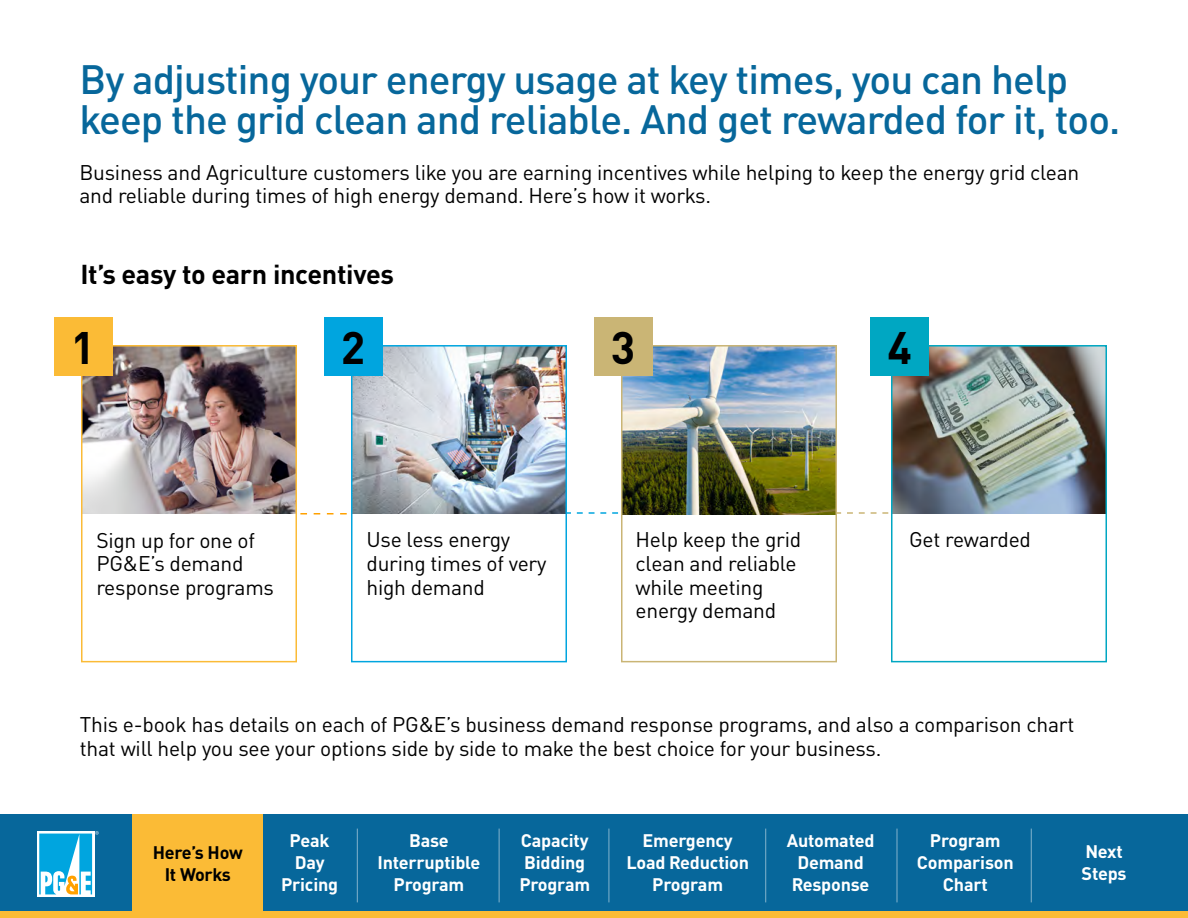
<style>
.page{position:relative;width:1188px;height:918px;background:#fff}
.page>*{position:absolute;margin:0;border:0;box-sizing:border-box;transform-origin:0 0}
.t1{font:700 45px "DIN Pro";color:#000}
.t2{font:500 40.5px/40.5px "DIN Pro";letter-spacing:-.025em;color:#07679b}
.t3{font:700 27px "DIN Pro";letter-spacing:-.01em;color:#000}
.t4{font:21px/23.7px "DIN Pro";letter-spacing:-.01em;color:#000}
.t5{font:700 18px/21.6px "DIN Pro";letter-spacing:-.01em;color:#fff;text-align:center}
.t6{font:700 18px/21.6px "DIN Pro";letter-spacing:-.01em;color:#000;text-align:center}
</style>
<div class="page">
<div style="left:0;top:815px;width:1188px;height:103px;background:#07679b"></div>
<div style="left:0;top:912px;width:1188px;height:6px;background:#fbbb36"></div>
<svg style="left:567px;top:512px;width:51px;height:2px"></svg>
<img style="left:354px;top:348px;width:210px;height:166px">
<img style="left:894px;top:348px;width:210px;height:165px">
<svg style="left:837px;top:512px;width:51px;height:2px"></svg>
<img style="left:624px;top:348px;width:210px;height:166px">
<svg style="left:300px;top:513px;width:47px;height:2px"></svg>
<img style="left:84px;top:348px;width:210px;height:166px">
<div style="left:81px;top:345px;width:216px;height:317px;border:2px solid #fbbb36"></div>
<div style="left:54px;top:318px;width:58px;height:58px;background:#fbbb36"></div>
<div style="left:351px;top:345px;width:216px;height:317px;border:2px solid #00a5df"></div>
<div style="left:324px;top:318px;width:58px;height:58px;background:#00a5df"></div>
<div style="left:621px;top:345px;width:216px;height:317px;border:2px solid #cab575"></div>
<div style="left:594px;top:318px;width:58px;height:58px;background:#cab575"></div>
<div style="left:891px;top:345px;width:216px;height:317px;border:2px solid #00a7c2"></div>
<div style="left:870px;top:318px;width:59px;height:58px;background:#00a7c2"></div>
<div style="left:37px;top:831px;width:58px;height:66px;background:#fff"></div>
<svg style="left:39px;top:831px;width:60px;height:63px"></svg>
<hr style="left:357px;top:829px;width:1px;height:73px;background:#83b3cd">
<hr style="left:499px;top:829px;width:1px;height:73px;background:#83b3cd">
<hr style="left:609px;top:829px;width:1px;height:73px;background:#83b3cd">
<hr style="left:765px;top:829px;width:1px;height:73px;background:#83b3cd">
<hr style="left:897px;top:829px;width:1px;height:73px;background:#83b3cd">
<hr style="left:1031px;top:829px;width:1px;height:73px;background:#83b3cd">
<div style="left:133px;top:815px;width:130px;height:103px;background:#fbbb36"></div>
<h2 class="t2" style="left:80px;top:55px;width:1042px">By adjusting your energy usage at key times, you can help keep the grid clean and reliable. And get rewarded for it, too.</h2>
<p class="t4" style="left:80px;top:158px;width:1001px">Business and Agriculture customers like you are earning incentives while helping to keep the energy grid clean and reliable during times of high energy demand. Here’s how it works.</p>
<p class="t3" style="left:80px;top:252px;width:315px">It’s easy to earn incentives</p>
<h1 class="t1" style="left:71px;top:310px;width:26px">1</h1>
<h1 class="t1" style="left:341px;top:310px;width:26px">2</h1>
<h1 class="t1" style="left:611px;top:310px;width:26px">3</h1>
<h1 class="t1" style="left:887px;top:310px;width:26px">4</h1>
<p class="t4" style="left:96px;top:526px;width:179px">Sign up for one of<br>PG&amp;E’s demand response programs</p>
<p class="t4" style="left:367px;top:526px;width:182px">Use less energy during times of very high demand</p>
<p class="t4" style="left:636px;top:526px;width:167px">Help keep the grid clean and reliable while meeting energy demand</p>
<p class="t4" style="left:909px;top:526px;width:123px">Get rewarded</p>
<p class="t4" style="left:80px;top:711px;width:996px">This e-book has details on each of PG&amp;E’s business demand response programs, and also a comparison chart that will help you see your options side by side to make the best choice for your business.</p>
<p class="t6" style="left:153px;top:840px;width:92px">Here’s How<br>It Works</p>
<p class="t5" style="left:281px;top:828px;width:59px">Peak<br>Day<br>Pricing</p>
<p class="t5" style="left:378px;top:828px;width:104px">Base<br>Interruptible<br>Program</p>
<p class="t5" style="left:519px;top:828px;width:72px;text-align:left">Capacity<br>Bidding<br>Program</p>
<p class="t5" style="left:626px;top:828px;width:124px">Emergency<br>Load Reduction<br>Program</p>
<p class="t5" style="left:917px;top:828px;width:98px">Program<br>Comparison<br>Chart</p>
<p class="t5" style="left:787px;top:828px;width:89px">Automated<br>Demand<br>Response</p>
<p class="t5" style="left:1082px;top:839px;width:46px;text-align:left">Next<br>Steps</p>
</div>
